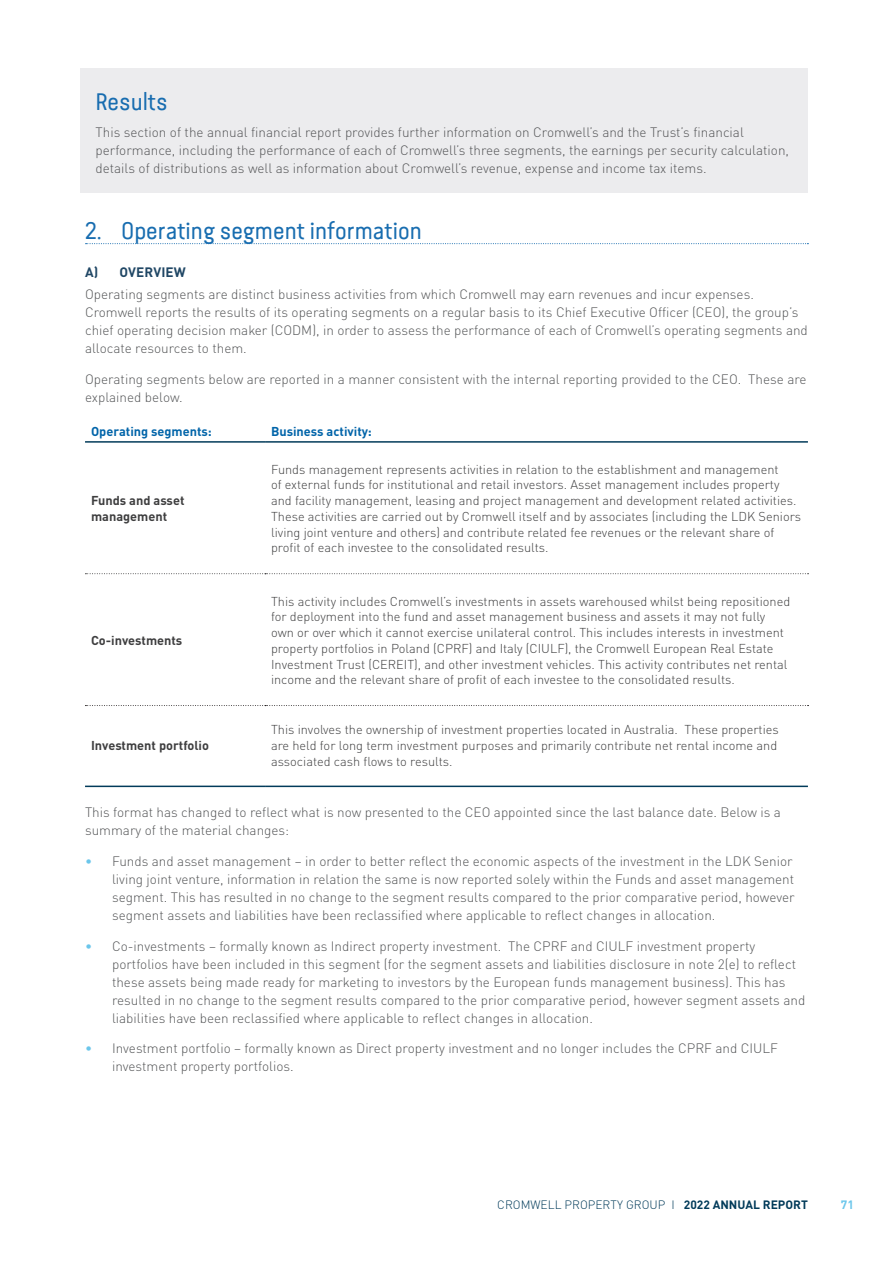
<style>
.page{position:relative;width:893px;height:1263px;background:#fff}
.page>*{position:absolute;margin:0;border:0;box-sizing:border-box;transform-origin:0 0}
.Front_Section_Paragr{font:24px "Van Condensed W01";color:#186db0}
.Front_Section_Paragr-2{font:300 13.5px/18px "DINOT";color:#545557}
.PVB__Heading_3{font:700 13.5px "DINOT";letter-spacing:.01em;color:#204765}
._2022_Table_L{font:300 12.75px/15.8px "DINOT";color:#3e3e3f}
._2022_Table_L-2{font:700 12.75px/15.8px "DINOT";color:#3e3e3f}
._2022_Table_Left_hea{font:700 12.75px "DINOT";color:#0164a9}
.t1{font:300 12px "DIN";color:#023b5a}
.t2{font:700 12px "DIN";color:#6bc6eb}
.s1{font-family:"DIN";font-weight:400;color:#6bc6eb}
.s2{font-weight:700}
</style>
<div class="page">
<div style="left:81px;top:68px;width:727px;height:65px;background:#ececee"></div>
<div style="left:81px;top:110px;width:727px;height:83px;background:#ececee"></div>
<svg style="left:86px;top:243px;width:722px;height:1px"></svg>
<svg style="left:85px;top:573px;width:723px;height:1px"></svg>
<hr style="left:85px;top:441px;width:180px;height:2px;background:#023b5a">
<hr style="left:265px;top:441px;width:543px;height:2px;background:#023b5a">
<svg style="left:85px;top:705px;width:723px;height:1px"></svg>
<hr style="left:85px;top:786px;width:180px;height:1px;background:#023b5a">
<hr style="left:265px;top:786px;width:543px;height:1px;background:#023b5a">
<p class="Front_Section_Paragr" style="left:96px;top:89px;width:74px">Results</p>
<p class="Front_Section_Paragr-2" style="left:96px;top:123px;width:695px">This section of the annual financial report provides further information on Cromwell’s and the Trust’s financial performance, including the performance of each of Cromwell’s three segments, the earnings per security calculation, details of distributions as well as information about Cromwell’s revenue, expense and income tax items.</p>
<p class="Front_Section_Paragr" style="left:85px;top:218px;width:338px">2. Operating segment information</p>
<p class="PVB__Heading_3" style="left:85px;top:263px;width:102px">A) OVERVIEW</p>
<p class="Front_Section_Paragr-2" style="left:85px;top:285px;width:724px">Operating segments are distinct business activities from which Cromwell may earn revenues and incur expenses.<br>Cromwell reports the results of its operating segments on a regular basis to its Chief Executive Officer (CEO), the group’s chief operating decision maker (CODM), in order to assess the performance of each of Cromwell’s operating segments and allocate resources to them.</p>
<p class="Front_Section_Paragr-2" style="left:85px;top:370px;width:723px">Operating segments below are reported in a manner consistent with the internal reporting provided to the CEO. These are explained below.</p>
<p class="_2022_Table_Left_hea" style="left:91px;top:423px;width:122px">Operating segments:</p>
<p class="_2022_Table_Left_hea" style="left:271px;top:423px;width:102px">Business activity:</p>
<p class="_2022_Table_L-2" style="left:91px;top:492px;width:95px">Funds and asset management</p>
<p class="_2022_Table_L-2" style="left:91px;top:632px;width:93px">Co-investments</p>
<p class="_2022_Table_L-2" style="left:91px;top:737px;width:120px">Investment portfolio</p>
<p class="_2022_Table_L" style="left:271px;top:461px;width:532px">Funds management represents activities in relation to the establishment and management<br>of external funds for institutional and retail investors. Asset management includes property and facility management, leasing and project management and development related activities.<br>These activities are carried out by Cromwell itself and by associates (including the LDK Seniors living joint venture and others) and contribute related fee revenues or the relevant share of profit of each investee to the consolidated results.</p>
<p class="_2022_Table_L" style="left:271px;top:593px;width:521px">This activity includes Cromwell’s investments in assets warehoused whilst being repositioned for deployment into the fund and asset management business and assets it may not fully own or over which it cannot exercise unilateral control. This includes interests in investment property portfolios in Poland (CPRF) and Italy (CIULF), the Cromwell European Real Estate Investment Trust (CEREIT), and other investment vehicles. This activity contributes net rental income and the relevant share of profit of each investee to the consolidated results.</p>
<p class="_2022_Table_L" style="left:271px;top:722px;width:509px">This involves the ownership of investment properties located in Australia. These properties are held for long term investment purposes and primarily contribute net rental income and associated cash flows to results.</p>
<p class="Front_Section_Paragr-2" style="left:85px;top:803px;width:697px">This format has changed to reflect what is now presented to the CEO appointed since the last balance date. Below is a summary of the material changes:</p>
<p class="Front_Section_Paragr-2" style="left:112px;top:852px;width:684px;text-indent:-27px"><span class="s1">•</span> Funds and asset management – in order to better reflect the economic aspects of the investment in the LDK Senior living joint venture, information in relation the same is now reported solely within the Funds and asset management segment. This has resulted in no change to the segment results compared to the prior comparative period, however segment assets and liabilities have been reclassified where applicable to reflect changes in allocation.</p>
<p class="Front_Section_Paragr-2" style="left:112px;top:937px;width:695px;text-indent:-27px"><span class="s1">•</span> Co-investments – formally known as Indirect property investment. The CPRF and CIULF investment property portfolios have been included in this segment (for the segment assets and liabilities disclosure in note 2(e) to reflect these assets being made ready for marketing to investors by the European funds management business). This has resulted in no change to the segment results compared to the prior comparative period, however segment assets and liabilities have been reclassified where applicable to reflect changes in allocation.</p>
<p class="Front_Section_Paragr-2" style="left:112px;top:1039px;width:667px;text-indent:-27px"><span class="s1">•</span> Investment portfolio – formally known as Direct property investment and no longer includes the CPRF and CIULF investment property portfolios.</p>
<p class="t1" style="left:497px;top:1197px;width:312px">CROMWELL PROPERTY GROUP I <span class="s2">2022 ANNUAL REPORT</span></p>
<p class="t2" style="left:841px;top:1196px;width:15px">71</p>
</div>
